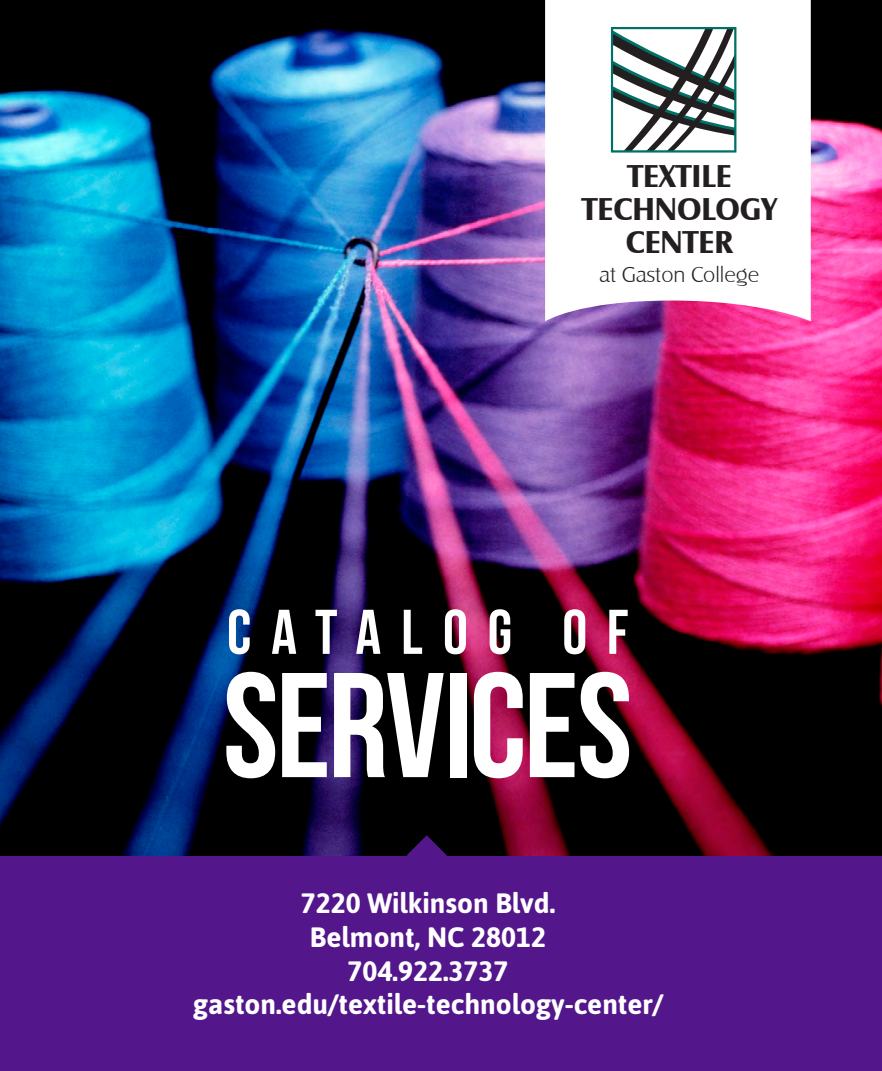
<style>
.page{position:relative;width:882px;height:1071px;background:#fff}
.page>*{position:absolute;margin:0;border:0;box-sizing:border-box;transform-origin:0 0}
.t1{font:148.75px "Bebas Neue";letter-spacing:-.015em;color:#fff}
.t2{font:63px "Bebas Neue";letter-spacing:.315em;color:#fff}
.t3{font:700 32.55px/33.1px "Castle T";color:#231f20;text-align:center}
.t4{font:700 28px "Asap";color:#fff}
.t5{font:22.4px "Castle T Ligh";color:#231f20}
</style>
<div class="page">
<img style="left:0;top:0;width:882px;height:856px">
<div style="left:0;top:856px;width:882px;height:215px;background:#53168b"></div>
<svg style="left:545px;top:0;width:266px;height:321px"></svg>
<svg style="left:407px;top:835px;width:40px;height:21px"></svg>
<svg style="left:614px;top:30px;width:119px;height:120px"></svg>
<div style="left:611px;top:27px;width:125px;height:126px;border:2px solid #007167"></div>
<p class="t3" style="left:582px;top:159px;width:197px">TEXTILE<br>TECHNOLOGY<br>CENTER</p>
<p class="t5" style="left:599px;top:263px;width:161px">at Gaston College</p>
<p class="t2" style="left:227px;top:598px;width:403px">CATALOG OF</p>
<p class="t1" style="left:223px;top:644px;width:411px">SERVICES</p>
<p class="t4" style="left:301px;top:887px;width:256px">7220 Wilkinson Blvd.</p>
<p class="t4" style="left:310px;top:921px;width:238px">Belmont, NC 28012</p>
<p class="t4" style="left:348px;top:955px;width:162px">704.922.3737</p>
<p class="t4" style="left:193px;top:988px;width:472px">gaston.edu/textile-technology-center/</p>
</div>
